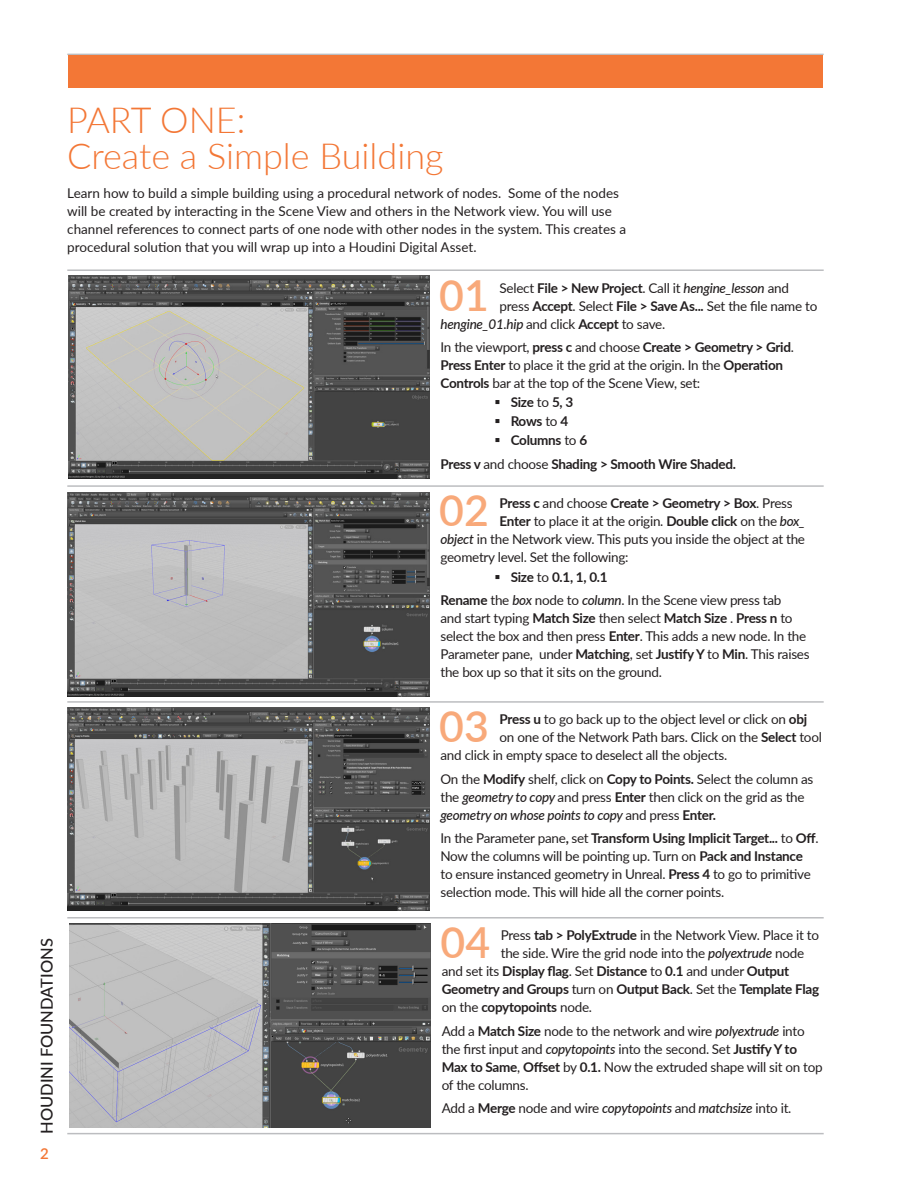
<style>
.page{position:relative;width:918px;height:1188px;background:#fff}
.page>*{position:absolute;margin:0;border:0;box-sizing:border-box;transform-origin:0 0}
.Numbered_Steps{font:600 42.75px "Lato";color:#f8a97a}
.Section_Title{font:300 36px/36px "Lato";color:#f37736}
.t1{font:500 16.5px "Lato";color:#231f20}
.t2{font:600 15px "Lato";color:#f37736}
.Numbered_Step_Paragr{font:13.5px/18px "Lato";letter-spacing:-.02em;color:#231f20}
.Numbered_Steps-2{font:13.5px "Lato";letter-spacing:-.02em;color:#231f20}
.Intro_Text{font:13.5px/18px "Lato";color:#231f20}
.Numbered_Steps-3{font:700 13.5px "Lato";letter-spacing:-.02em;color:#231f20}
.Numbered_Step_Paragr-2{font:700 13.5px "Lato";letter-spacing:-.02em;color:#231f20}
.s1{font-weight:700}
.s2{font-weight:500;font-style:italic}
.s3{font-weight:400}
</style>
<div class="page">
<hr style="left:67px;top:1133px;width:757px;height:1px;background:#bcbdc0">
<hr style="left:67px;top:917px;width:757px;height:2px;background:#bcbdc0">
<hr style="left:67px;top:701px;width:757px;height:2px;background:#bcbdc0">
<hr style="left:67px;top:485px;width:757px;height:2px;background:#bcbdc0">
<hr style="left:67px;top:269px;width:757px;height:2px;background:#bcbdc0">
<hr style="left:67px;top:54px;width:757px;height:1px;background:#bcbdc0">
<div style="left:68px;top:56px;width:754px;height:32px;background:#f37736"></div>
<img style="left:68px;top:493px;width:362px;height:203px">
<img style="left:68px;top:707px;width:362px;height:204px">
<img style="left:68px;top:275px;width:362px;height:204px">
<img style="left:69px;top:924px;width:362px;height:203px">
<p class="t1" style="left:35px;top:1134px;width:197px;rotate:-90deg">HOUDINI FOUNDATIONS</p>
<p class="t2" style="left:40px;top:1143px;width:10px">2</p>
<p class="Section_Title" style="left:67px;top:101px;width:378px">PART ONE:<br>Create a Simple Building</p>
<p class="Intro_Text" style="left:67px;top:183px;width:560px">Learn how to build a simple building using a procedural network of nodes. Some of the nodes will be created by interacting in the Scene View and others in the Network view. You will use channel references to connect parts of one node with other nodes in the system. This creates a procedural solution that you will wrap up into a Houdini Digital Asset.</p>
<p class="Numbered_Steps" style="left:439px;top:264px;width:51px">01</p>
<p class="Numbered_Steps-2" style="left:500px;top:278px;width:291px">Select <span class="s1">File &gt; New Project</span>. Call it <span class="s2">hengine_lesson</span> and</p>
<p class="Numbered_Steps-2" style="left:500px;top:296px;width:319px">press <span class="s1">Accept</span>. Select <span class="s1">File &gt; Save As...</span> Set the file name to</p>
<p class="Numbered_Steps-2" style="left:440px;top:314px;width:226px"><span class="s2">hengine_01.hip</span> and click <span class="s1">Accept</span> to save.</p>
<p class="Numbered_Step_Paragr" style="left:440px;top:338px;width:355px">In the viewport, <span class="s1">press c</span> and choose <span class="s1">Create &gt; Geometry &gt; Grid</span>.<br><span class="s1">Press Enter</span> to place it the grid at the origin. In the <span class="s1">Operation<br>Controls</span> bar at the top of the Scene View, set:</p>
<p class="Numbered_Steps-3" style="left:511px;top:392px;width:64px">Size <span class="s3">to</span> 5, 3</p>
<p class="Numbered_Steps-3" style="left:511px;top:411px;width:59px">Rows <span class="s3">to</span> 4</p>
<p class="Numbered_Steps-3" style="left:511px;top:430px;width:78px">Columns <span class="s3">to</span> 6</p>
<p class="Numbered_Step_Paragr-2" style="left:440px;top:454px;width:297px">Press v <span class="s3">and choose</span> Shading &gt; Smooth Wire Shaded.</p>
<p class="Numbered_Steps" style="left:439px;top:480px;width:51px">02</p>
<p class="Numbered_Steps-3" style="left:500px;top:494px;width:295px">Press c <span class="s3">and choose</span> Create &gt; Geometry &gt; Box<span class="s3">. Press</span></p>
<p class="Numbered_Steps-2" style="left:500px;top:512px;width:307px"><span class="s1">Enter</span> to place it at the origin. <span class="s1">Double click</span> on the <span class="s2">box_</span></p>
<p class="Numbered_Steps-2" style="left:440px;top:530px;width:366px"><span class="s2">object</span> in the Network view. This puts you inside the object at the</p>
<p class="Numbered_Steps-2" style="left:440px;top:548px;width:190px">geometry level. Set the following:</p>
<p class="Numbered_Steps-3" style="left:511px;top:567px;width:99px">Size <span class="s3">to</span> 0.1, 1, 0.1</p>
<p class="Numbered_Step_Paragr" style="left:440px;top:590px;width:371px"><span class="s1">Rename</span> the <span class="s2">box</span> node to <span class="s2">column</span>. In the Scene view press tab<br>and start typing <span class="s1">Match Size</span> then select <span class="s1">Match Size</span> . <span class="s1">Press n</span> to select the box and then press <span class="s1">Enter</span>. This adds a new node. In the Parameter pane, under <span class="s1">Matching</span>, set <span class="s1">Justify Y</span> to <span class="s1">Min</span>. This raises the box up so that it sits on the ground.</p>
<p class="Numbered_Steps" style="left:439px;top:696px;width:51px">03</p>
<p class="Numbered_Steps-2" style="left:500px;top:710px;width:309px"><span class="s1">Press u</span> to go back up to the object level or click on <span class="s1">obj</span></p>
<p class="Numbered_Steps-2" style="left:500px;top:728px;width:324px">on one of the Network Path bars. Click on the <span class="s1">Select</span> tool</p>
<p class="Numbered_Steps-2" style="left:440px;top:746px;width:288px">and click in empty space to deselect all the objects.</p>
<p class="Numbered_Step_Paragr" style="left:440px;top:769px;width:374px">On the <span class="s1">Modify</span> shelf, click on <span class="s1">Copy to Points.</span> Select the column as the <span class="s2">geometry to copy</span> and press <span class="s1">Enter</span> then click on the grid as the <span class="s2">geometry on whose points to copy</span> and press <span class="s1">Enter.</span></p>
<p class="Numbered_Step_Paragr" style="left:440px;top:829px;width:380px">In the Parameter pane<span class="s1">,</span> set <span class="s1">Transform Using Implicit Target...</span> to <span class="s1">Off</span>.<br>Now the columns will be pointing up. Turn on <span class="s1">Pack and Instance<br></span>to ensure instanced geometry in Unreal. <span class="s1">Press 4</span> to go to primitive selection mode. This will hide all the corner points.</p>
<p class="Numbered_Steps" style="left:441px;top:912px;width:51px">04</p>
<p class="Numbered_Steps-2" style="left:501px;top:926px;width:320px">Press <span class="s1">tab &gt; PolyExtrude</span> in the Network View. Place it to</p>
<p class="Numbered_Steps-2" style="left:501px;top:944px;width:305px">the side. Wire the grid node into the <span class="s2">polyextrude</span> node</p>
<p class="Numbered_Steps-3" style="left:442px;top:961px;width:349px"><span class="s3">and set its</span> Display flag<span class="s3">. Set</span> Distance <span class="s3">to</span> 0.1 <span class="s3">and under</span> Output</p>
<p class="Numbered_Steps-3" style="left:442px;top:979px;width:379px">Geometry and Groups <span class="s3">turn on</span> Output Back<span class="s3">. Set the</span> Template Flag</p>
<p class="Numbered_Steps-3" style="left:442px;top:997px;width:152px"><span class="s3">on the</span> copytopoints <span class="s3">node.</span></p>
<p class="Numbered_Step_Paragr" style="left:442px;top:1021px;width:383px">Add a <span class="s1">Match Size</span> node to the network and wire <span class="s2">polyextrude</span> into the first input and <span class="s2">copytopoints</span> into the second. Set <span class="s1">Justify Y to Max to Same</span>, <span class="s1">Offset</span> by <span class="s1">0.1.</span> Now the extruded shape will sit on top of the columns.</p>
<p class="Numbered_Step_Paragr" style="left:442px;top:1099px;width:351px">Add a <span class="s1">Merge</span> node and wire <span class="s2">copytopoints</span> and <span class="s2">matchsize</span> into it.</p>
</div>
